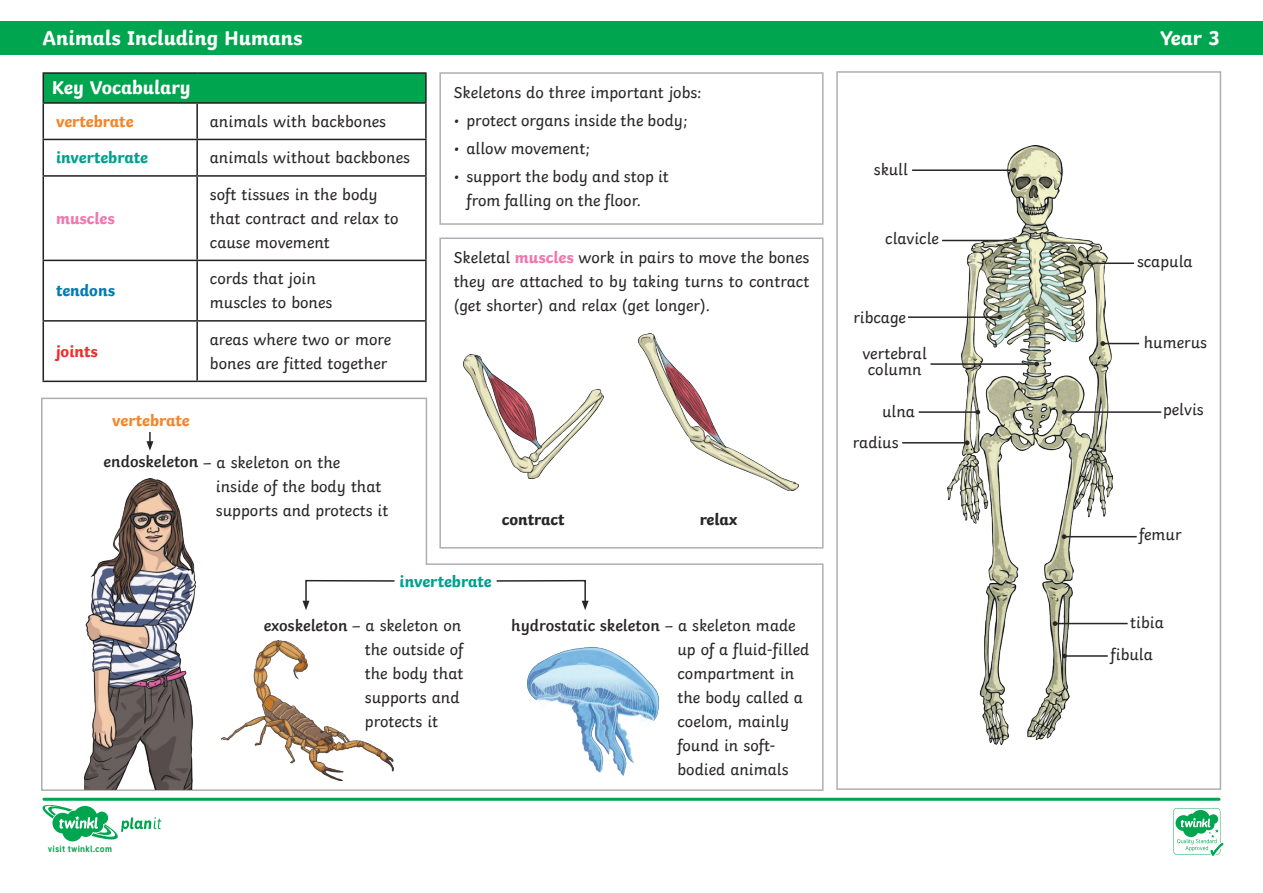
<style>
.page{position:relative;width:1263px;height:893px;background:#fff}
.page>*{position:absolute;margin:0;border:0;box-sizing:border-box;transform-origin:0 0}
.KS2_Body_Copy{font:700 21px "Twinkl";color:#fff}
.Key_Vocab_Header{font:700 19.5px "Twinkl";color:#fff}
.Body_Copy{font:16.5px/24px "Twinkl";color:#282526}
.Body_Copy-2{font:600 16.5px "Twinkl";color:#282526}
.Body_Copy-3{font:700 16.5px "Twinkl";color:#00a08f}
.Body_Copy-4{font:700 16.5px "Twinkl";color:#f5852a}
.Body_Copy-5{font:700 16.5px "Twinkl";color:#282526}
.Body_Copy-6{font:700 16.5px "Twinkl";color:#f176ae}
.Body_Copy-7{font:700 16.5px "Twinkl";color:#007bb3}
.Body_Copy-8{font:700 16.5px "Twinkl";color:#ee302d}
.t1{font:700 9px "Tuffy";letter-spacing:.02em;color:#00a54f}
.s1{font-weight:600}
.s2{font-weight:700;color:#f176ae}
.s3{font-weight:400}
</style>
<div class="page">
<svg style="left:41px;top:397px;width:783px;height:394px"></svg>
<div style="left:43px;top:73px;width:383px;height:30px;background:#00a54f"></div>
<hr style="left:43px;top:104px;width:1px;height:35px;background:#231f20">
<hr style="left:196px;top:104px;width:2px;height:35px;background:#231f20">
<hr style="left:425px;top:104px;width:2px;height:35px;background:#231f20">
<hr style="left:43px;top:139px;width:154px;height:1px;background:#231f20">
<hr style="left:43px;top:140px;width:1px;height:35px;background:#231f20">
<hr style="left:197px;top:139px;width:230px;height:1px;background:#231f20">
<hr style="left:196px;top:140px;width:2px;height:35px;background:#231f20">
<hr style="left:425px;top:140px;width:2px;height:35px;background:#231f20">
<hr style="left:43px;top:175px;width:154px;height:2px;background:#231f20">
<hr style="left:43px;top:177px;width:1px;height:83px;background:#231f20">
<hr style="left:197px;top:175px;width:230px;height:2px;background:#231f20">
<hr style="left:196px;top:177px;width:2px;height:83px;background:#231f20">
<hr style="left:425px;top:177px;width:2px;height:83px;background:#231f20">
<hr style="left:43px;top:260px;width:154px;height:1px;background:#231f20">
<hr style="left:43px;top:261px;width:1px;height:59px;background:#231f20">
<hr style="left:197px;top:260px;width:230px;height:1px;background:#231f20">
<hr style="left:196px;top:261px;width:2px;height:59px;background:#231f20">
<hr style="left:425px;top:261px;width:2px;height:59px;background:#231f20">
<hr style="left:43px;top:320px;width:154px;height:2px;background:#231f20">
<hr style="left:43px;top:322px;width:1px;height:59px;background:#231f20">
<hr style="left:197px;top:320px;width:230px;height:2px;background:#231f20">
<hr style="left:196px;top:322px;width:2px;height:59px;background:#231f20">
<hr style="left:425px;top:322px;width:2px;height:59px;background:#231f20">
<hr style="left:43px;top:381px;width:154px;height:1px;background:#231f20">
<hr style="left:197px;top:381px;width:230px;height:1px;background:#231f20">
<hr style="left:43px;top:72px;width:154px;height:2px;background:#231f20">
<svg style="left:43px;top:74px;width:1px;height:28px"></svg>
<hr style="left:197px;top:72px;width:230px;height:2px;background:#231f20">
<hr style="left:425px;top:74px;width:2px;height:28px;background:#231f20">
<hr style="left:43px;top:102px;width:154px;height:2px;background:#231f20">
<hr style="left:197px;top:102px;width:230px;height:2px;background:#231f20">
<div style="left:0;top:21px;width:1263px;height:34px;background:#00a54f"></div>
<div style="left:836px;top:71px;width:385px;height:719px;border:2px solid #aeafb3"></div>
<div style="left:439px;top:72px;width:384px;height:153px;border:2px solid #aeafb3"></div>
<div style="left:439px;top:238px;width:384px;height:311px;border:2px solid #aeafb3"></div>
<img style="left:947px;top:145px;width:166px;height:600px">
<svg style="left:495px;top:579px;width:94px;height:31px"></svg>
<svg style="left:303px;top:579px;width:93px;height:31px"></svg>
<hr style="left:912px;top:169px;width:102px;height:2px;background:#282526">
<svg style="left:1011px;top:168px;width:5px;height:5px"></svg>
<hr style="left:1081px;top:263px;width:53px;height:1px;background:#282526">
<svg style="left:1078px;top:261px;width:5px;height:5px"></svg>
<hr style="left:942px;top:240px;width:73px;height:1px;background:#282526">
<svg style="left:1012px;top:238px;width:5px;height:5px"></svg>
<hr style="left:908px;top:316px;width:92px;height:2px;background:#282526">
<svg style="left:997px;top:315px;width:5px;height:5px"></svg>
<hr style="left:1103px;top:343px;width:36px;height:1px;background:#282526">
<svg style="left:1100px;top:341px;width:5px;height:5px"></svg>
<hr style="left:919px;top:411px;width:59px;height:2px;background:#282526">
<svg style="left:975px;top:410px;width:5px;height:4px"></svg>
<hr style="left:902px;top:442px;width:65px;height:2px;background:#282526">
<svg style="left:965px;top:440px;width:4px;height:5px"></svg>
<hr style="left:1064px;top:536px;width:73px;height:1px;background:#282526">
<svg style="left:1062px;top:534px;width:4px;height:5px"></svg>
<hr style="left:1055px;top:623px;width:73px;height:1px;background:#282526">
<svg style="left:1053px;top:621px;width:4px;height:5px"></svg>
<hr style="left:1064px;top:655px;width:44px;height:2px;background:#282526">
<svg style="left:1062px;top:654px;width:5px;height:4px"></svg>
<hr style="left:1064px;top:411px;width:97px;height:2px;background:#282526">
<svg style="left:1062px;top:410px;width:5px;height:4px"></svg>
<hr style="left:930px;top:363px;width:107px;height:2px;background:#282526">
<svg style="left:1034px;top:362px;width:5px;height:4px"></svg>
<img style="left:463px;top:354px;width:140px;height:124px">
<img style="left:639px;top:334px;width:159px;height:157px">
<img style="left:84px;top:479px;width:111px;height:311px">
<svg style="left:146px;top:432px;width:7px;height:19px"></svg>
<img style="left:222px;top:641px;width:172px;height:139px">
<img style="left:527px;top:647px;width:132px;height:128px">
<svg style="left:42px;top:798px;width:1181px;height:58px"></svg>
<p class="KS2_Body_Copy" style="left:43px;top:21px;width:261px">Animals Including Humans</p>
<p class="KS2_Body_Copy" style="left:1160px;top:21px;width:62px">Year 3</p>
<p class="Body_Copy" style="left:454px;top:78px;width:249px">Skeletons do three important jobs:</p>
<p class="Body_Copy" style="left:454px;top:107px;width:235px">• protect organs inside the body;</p>
<p class="Body_Copy" style="left:454px;top:135px;width:138px">• allow movement;</p>
<p class="Body_Copy" style="left:466px;top:163px;width:204px;text-indent:-13px">• support the body and stop it from falling on the floor.</p>
<p class="Key_Vocab_Header" style="left:52px;top:72px;width:140px">Key Vocabulary</p>
<p class="Body_Copy-4" style="left:56px;top:108px;width:79px">vertebrate</p>
<p class="Body_Copy" style="left:210px;top:108px;width:178px">animals with backbones</p>
<p class="Body_Copy-3" style="left:56px;top:144px;width:93px">invertebrate</p>
<p class="Body_Copy" style="left:210px;top:144px;width:202px">animals without backbones</p>
<p class="Body_Copy" style="left:874px;top:156px;width:36px">skull</p>
<p class="Body_Copy" style="left:210px;top:181px;width:190px">soft tissues in the body that contract and relax to cause movement</p>
<p class="Body_Copy-6" style="left:56px;top:204px;width:60px">muscles</p>
<p class="Body_Copy" style="left:885px;top:225px;width:55px">clavicle</p>
<p class="Body_Copy-7" style="left:56px;top:277px;width:60px">tendons</p>
<p class="Body_Copy-8" style="left:56px;top:337px;width:43px">joints</p>
<p class="Body_Copy" style="left:210px;top:265px;width:124px">cords that join muscles to bones</p>
<p class="Body_Copy" style="left:210px;top:326px;width:183px">areas where two or more bones are fitted together</p>
<p class="Body_Copy-4" style="left:112px;top:407px;width:79px">vertebrate</p>
<p class="Body_Copy" style="left:104px;top:449px;width:238px"><span class="s1">endoskeleton</span> – a skeleton on the</p>
<p class="Body_Copy" style="left:216px;top:473px;width:174px">inside of the body that supports and protects it</p>
<p class="Body_Copy" style="left:454px;top:244px;width:357px;text-align:justify">Skeletal <span class="s2">muscles</span> work in pairs to move the bones they are attached to by taking turns to contract (get shorter) and relax (get longer).</p>
<p class="Body_Copy-5" style="left:502px;top:506px;width:64px">contract</p>
<p class="Body_Copy-5" style="left:700px;top:506px;width:39px">relax</p>
<p class="Body_Copy-3" style="left:400px;top:567px;width:93px">invertebrate</p>
<p class="t1" style="left:48px;top:842px;width:66px">visit twinkl.com</p>
<p class="Body_Copy" style="left:264px;top:612px;width:199px"><span class="s1">exoskeleton</span> – a skeleton on</p>
<p class="Body_Copy" style="left:365px;top:636px;width:100px">the outside of the body that supports and protects it</p>
<p class="Body_Copy-2" style="left:511px;top:612px;width:286px">hydrostatic skeleton <span class="s3">– a skeleton made</span></p>
<p class="Body_Copy" style="left:677px;top:636px;width:133px">up of a fluid-filled compartment in the body called a coelom, mainly found in soft&shy;bodied animals</p>
<p class="Body_Copy" style="left:853px;top:304px;width:54px">ribcage</p>
<p class="Body_Copy" style="left:862px;top:344px;width:66px;line-height:16.5px;text-align:center">vertebral column</p>
<p class="Body_Copy" style="left:882px;top:397px;width:34px">ulna</p>
<p class="Body_Copy" style="left:853px;top:429px;width:47px">radius</p>
<p class="Body_Copy" style="left:1137px;top:248px;width:57px">scapula</p>
<p class="Body_Copy" style="left:1144px;top:329px;width:65px">humerus</p>
<p class="Body_Copy" style="left:1163px;top:396px;width:42px">pelvis</p>
<p class="Body_Copy" style="left:1139px;top:521px;width:44px">femur</p>
<p class="Body_Copy" style="left:1130px;top:609px;width:35px">tibia</p>
<p class="Body_Copy" style="left:1110px;top:641px;width:44px">fibula</p>
</div>
